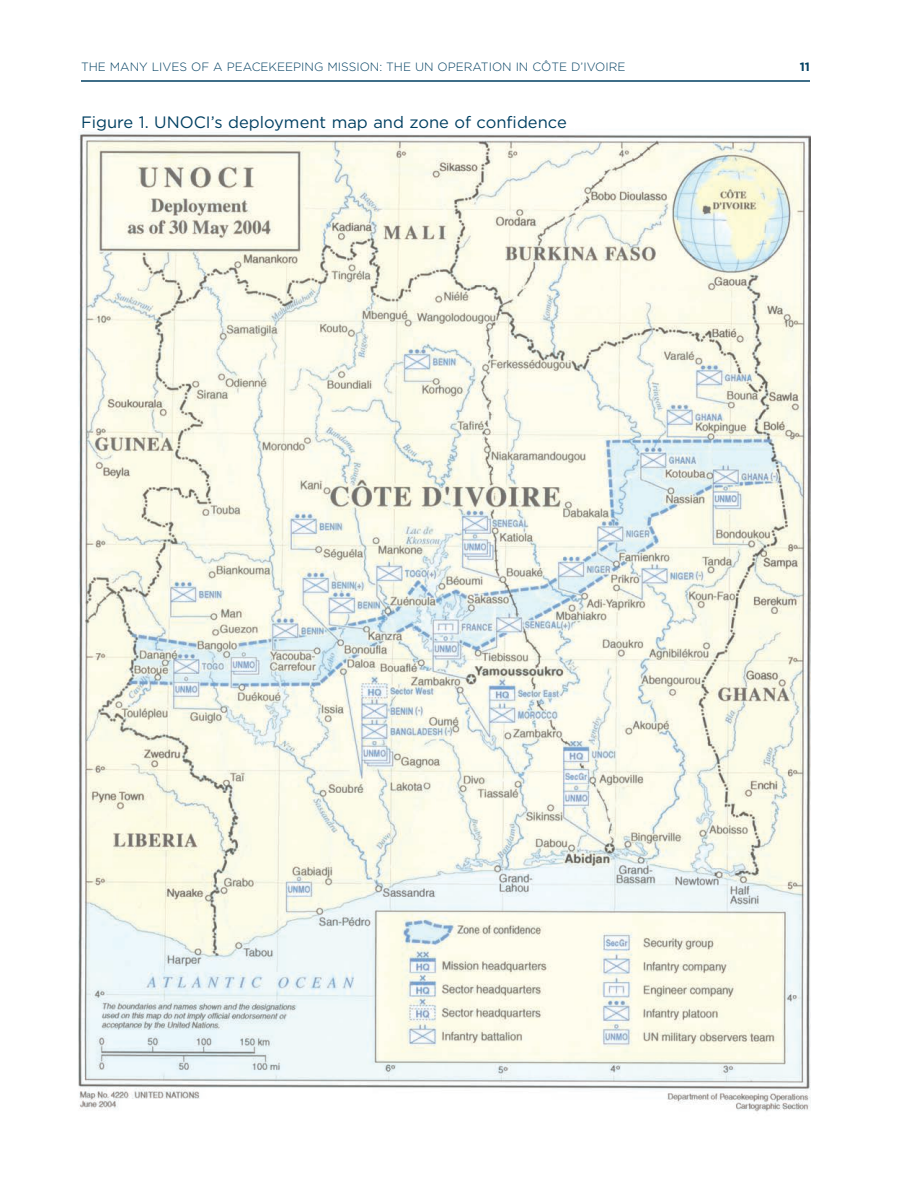
<style>
.page{position:relative;width:918px;height:1188px;background:#fff}
.page>*{position:absolute;margin:0;border:0;box-sizing:border-box;transform-origin:0 0}
.t1{font:16.5px "Gotham";color:#003f61}
.t2{font:300 12px "Gotham";color:#003f61}
.t3{font:700 12px "Gotham";color:#003f61}
</style>
<div class="page">
<hr style="left:81px;top:80px;width:729px;height:2px;background:#003f61">
<img style="left:78px;top:132px;width:732px;height:980px">
<p class="t2" style="left:81px;top:59px;width:546px">THE MANY LIVES OF A PEACEKEEPING MISSION: THE UN OPERATION IN CÔTE D’IVOIRE</p>
<p class="t3" style="left:800px;top:59px;width:12px">11</p>
<h1 class="t1" style="left:81px;top:113px;width:487px">Figure 1. UNOCI’s deployment map and zone of confidence</h1>
</div>
